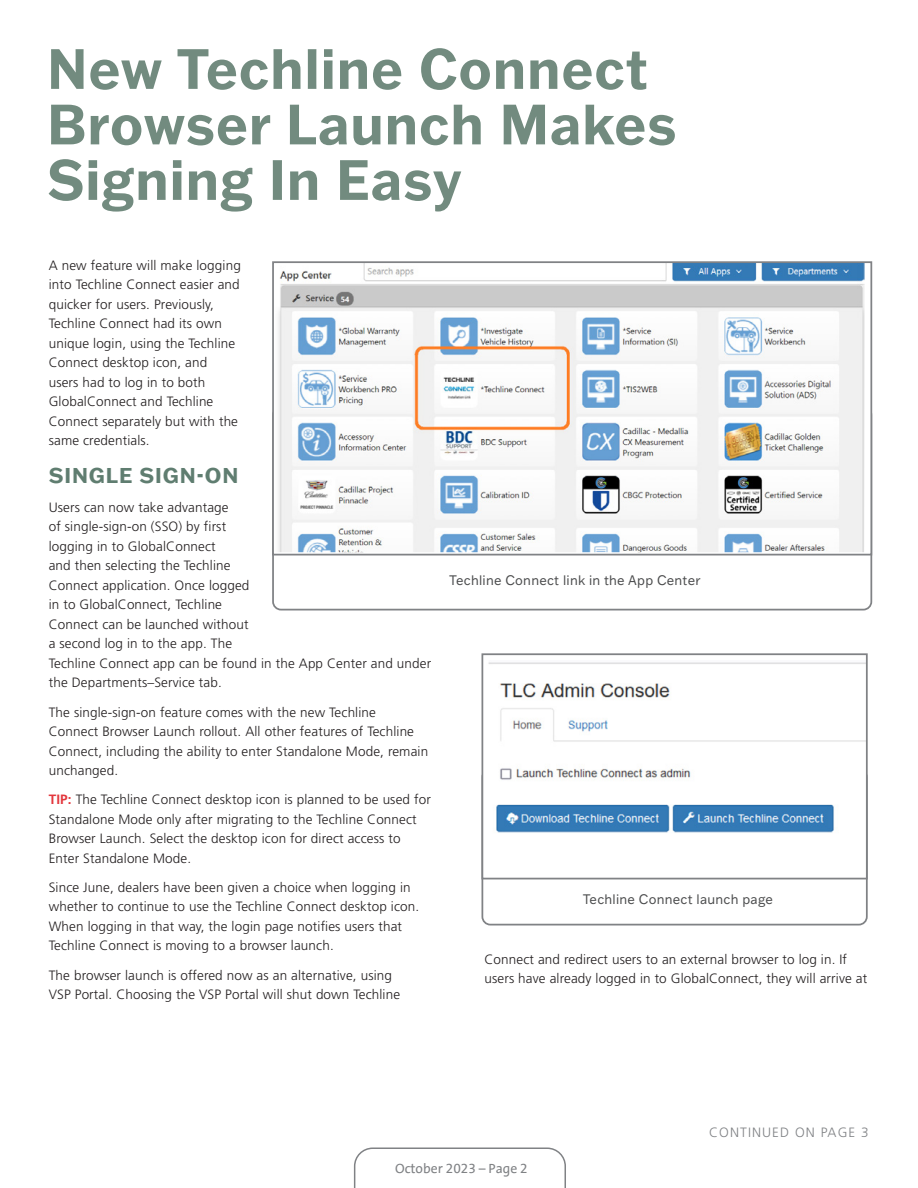
<style>
.page{position:relative;width:918px;height:1188px;background:#fff}
.page>*{position:absolute;margin:0;border:0;box-sizing:border-box;transform-origin:0 0}
._37_pt_cadillac_bold{font:700 55.5px/55.5px "Franklin Gothic ATF";letter-spacing:.02em;color:#728b7f;scale:.95 1}
._2019_subheads_TL7_c{font:700 21px "Franklin Gothic ATF";letter-spacing:.04em;color:#5f7d70}
._2019_body_copy{font:300 13.5px/19.5px "Frutiger";letter-spacing:.01em;color:#231f20}
._2019_captions{font:13.5px "Franklin Gothic ATF";letter-spacing:.02em;color:#4b4c4d;scale:.95 1}
.t1{font:13.5px "GM Sans";color:#808285}
._2019_continued{font:300 13.5px "Frutiger";letter-spacing:.08em;color:#808285}
.s1{font-weight:700;color:#e3373d}
</style>
<div class="page">
<svg style="left:354px;top:1148px;width:212px;height:40px"></svg>
<img style="left:278px;top:264px;width:587px;height:288px">
<div style="left:272px;top:261px;width:600px;height:294px;border:2px solid #808285"></div>
<div style="left:482px;top:768px;width:386px;height:157px;border:2px solid #808285;border-radius:8px"></div>
<img style="left:485px;top:662px;width:380px;height:171px">
<div style="left:482px;top:653px;width:386px;height:226px;border:2px solid #808285"></div>
<p class="_37_pt_cadillac_bold" style="left:47px;top:40px;width:664px">New Techline Connect<br>Browser Launch Makes<br>Signing In Easy</p>
<p class="_2019_body_copy" style="left:49px;top:255px;width:194px">A new feature will make logging into Techline Connect easier and quicker for users. Previously,<br>Techline Connect had its own unique login, using the Techline<br>Connect desktop icon, and<br>users had to log in to both<br>GlobalConnect and Techline<br>Connect separately but with the same credentials.</p>
<p class="_2019_subheads_TL7_c" style="left:49px;top:461px;width:191px">SINGLE SIGN-ON</p>
<p class="_2019_body_copy" style="left:49px;top:497px;width:384px">Users can now take advantage<br>of single-sign-on (SSO) by first<br>logging in to GlobalConnect<br>and then selecting the Techline<br>Connect application. Once logged<br>in to GlobalConnect, Techline<br>Connect can be launched without<br>a second log in to the app. The<br>Techline Connect app can be found in the App Center and under the Departments–Service tab.</p>
<p class="_2019_body_copy" style="left:49px;top:702px;width:381px">The single-sign-on feature comes with the new Techline Connect Browser Launch rollout. All other features of Techline Connect, including the ability to enter Standalone Mode, remain unchanged.</p>
<p class="_2019_body_copy" style="left:49px;top:790px;width:384px"><span class="s1">TIP:</span> The Techline Connect desktop icon is planned to be used for Standalone Mode only after migrating to the Techline Connect Browser Launch. Select the desktop icon for direct access to Enter Standalone Mode.</p>
<p class="_2019_body_copy" style="left:49px;top:877px;width:372px">Since June, dealers have been given a choice when logging in whether to continue to use the Techline Connect desktop icon.<br>When logging in that way, the login page notifies users that Techline Connect is moving to a browser launch.</p>
<p class="_2019_body_copy" style="left:49px;top:965px;width:353px">The browser launch is offered now as an alternative, using<br>VSP Portal. Choosing the VSP Portal will shut down Techline</p>
<p class="_2019_captions" style="left:449px;top:571px;width:266px">Techline Connect link in the App Center</p>
<p class="_2019_captions" style="left:583px;top:890px;width:202px">Techline Connect launch page</p>
<p class="_2019_body_copy" style="left:484px;top:949px;width:384px">Connect and redirect users to an external browser to log in. If users have already logged in to GlobalConnect, they will arrive at</p>
<p class="_2019_continued" style="left:709px;top:1125px;width:161px">CONTINUED ON PAGE 3</p>
<p class="t1" style="left:395px;top:1161px;width:134px">October 2023 – Page 2</p>
</div>
